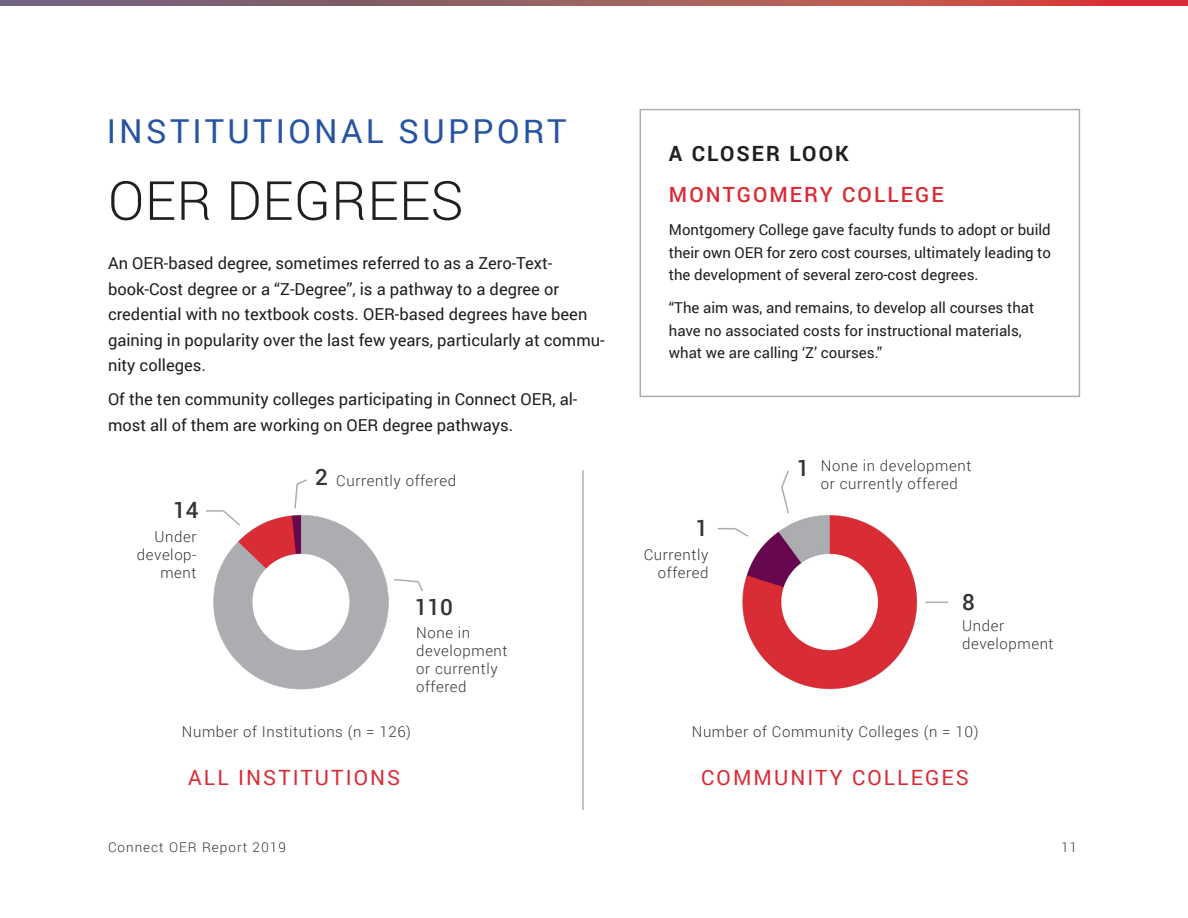
<style>
.page{position:relative;width:1188px;height:918px;background:#fff}
.page>*{position:absolute;margin:0;border:0;box-sizing:border-box;transform-origin:0 0}
.t1{font:300 54px "Roboto";letter-spacing:.01em;color:#1d201f}
.t2{font:33px "Roboto";letter-spacing:.1em;color:#2654a2}
.t3{font:500 22.5px "Roboto";color:#353534}
.t4{font:21px "Roboto";letter-spacing:.1em;color:#da2a35}
.t5{font:500 21px "Roboto";letter-spacing:.1em;color:#da2a35}
.t6{font:700 21px "Roboto";letter-spacing:.1em;color:#1d201f}
.t7{font:16.5px/25.5px "Roboto";color:#1d201f}
.t8{font:15px/22.5px "Roboto";color:#1d201f;text-align:justify}
.t9{font:300 15px/18px "Roboto";letter-spacing:.04em;color:#353534}
.t10{font:300 13.5px "Roboto";letter-spacing:.075em;color:#353534}
</style>
<div class="page">
<svg style="left:0;top:0;width:1188px;height:6px;background:#a1585d"></svg>
<div style="left:640px;top:109px;width:440px;height:288px;border:2px solid #abadb0"></div>
<img style="left:742px;top:515px;width:176px;height:175px">
<svg style="left:717px;top:527px;width:33px;height:11px"></svg>
<svg style="left:781px;top:470px;width:8px;height:44px"></svg>
<img style="left:213px;top:515px;width:176px;height:175px">
<svg style="left:206px;top:510px;width:36px;height:17px"></svg>
<svg style="left:294px;top:479px;width:13px;height:30px"></svg>
<svg style="left:394px;top:579px;width:29px;height:13px"></svg>
<hr style="left:582px;top:470px;width:2px;height:340px;background:#abadb0">
<svg style="left:926px;top:602px;width:22px;height:1px"></svg>
<p class="t2" style="left:107px;top:108px;width:461px">INSTITUTIONAL SUPPORT</p>
<p class="t1" style="left:108px;top:163px;width:357px">OER DEGREES</p>
<p class="t7" style="left:108px;top:250px;width:498px">An OER-based degree, sometimes referred to as a Zero-Text&shy;book-Cost degree or a “Z-Degree”, is a pathway to a degree or credential with no textbook costs. OER-based degrees have been gaining in popularity over the last few years, particularly at commu&shy;nity colleges.</p>
<p class="t7" style="left:108px;top:386px;width:471px">Of the ten community colleges participating in Connect OER, al&shy;most all of them are working on OER degree pathways.</p>
<p class="t3" style="left:173px;top:494px;width:27px">14</p>
<p class="t9" style="left:137px;top:528px;width:61px;text-align:right">Under develop&shy;ment</p>
<p class="t3" style="left:315px;top:461px;width:14px">2</p>
<p class="t9" style="left:336px;top:471px;width:121px">Currently offered</p>
<p class="t3" style="left:415px;top:591px;width:40px">110</p>
<p class="t9" style="left:416px;top:623px;width:93px">None in development or currently offered</p>
<p class="t6" style="left:669px;top:139px;width:181px">A CLOSER LOOK</p>
<p class="t5" style="left:669px;top:180px;width:276px">MONTGOMERY COLLEGE</p>
<p class="t8" style="left:669px;top:218px;width:384px">Montgomery College gave faculty funds to adopt or build their own OER for zero cost courses, ultimately leading to the development of several zero-cost degrees.</p>
<p class="t8" style="left:669px;top:296px;width:367px;text-align:left">“The aim was, and remains, to develop all courses that have no associated costs for instructional materials, what we are calling ‘Z’ courses.”</p>
<p class="t3" style="left:695px;top:512px;width:14px">1</p>
<p class="t9" style="left:644px;top:545px;width:66px;text-align:right">Currently offered</p>
<p class="t3" style="left:797px;top:452px;width:14px">1</p>
<p class="t9" style="left:821px;top:456px;width:152px">None in development or currently offered</p>
<p class="t3" style="left:962px;top:586px;width:14px">8</p>
<p class="t9" style="left:962px;top:616px;width:93px">Under development</p>
<p class="t9" style="left:182px;top:722px;width:231px">Number of Institutions (n = 126)</p>
<p class="t9" style="left:692px;top:722px;width:288px">Number of Community Colleges (n = 10)</p>
<p class="t4" style="left:188px;top:763px;width:214px">ALL INSTITUTIONS</p>
<p class="t4" style="left:701px;top:763px;width:269px">COMMUNITY COLLEGES</p>
<p class="t10" style="left:108px;top:838px;width:179px">Connect OER Report 2019</p>
<p class="t10" style="left:1061px;top:838px;width:17px">11</p>
</div>
